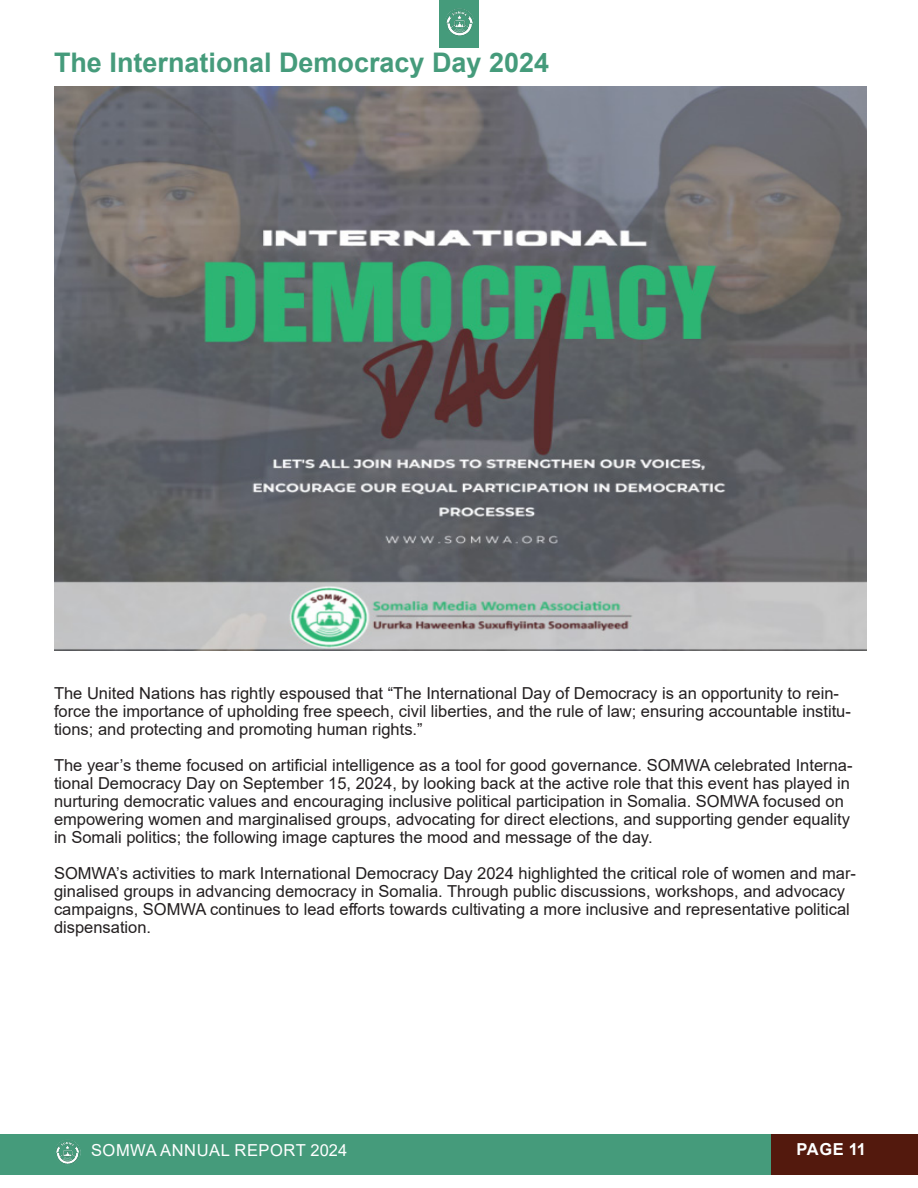
<style>
.page{position:relative;width:918px;height:1188px;background:#fff}
.page>*{position:absolute;margin:0;border:0;box-sizing:border-box;transform-origin:0 0}
.Heading{font:700 27px "Arial";color:#459b7b}
.t1{font:16.5px/18px "Arial";color:#231f20}
.t2{font:16.5px "Arial";letter-spacing:.035em;color:#fff}
.t3{font:700 16.5px "Arial";color:#fff}
</style>
<div class="page">
<div style="left:0;top:1134px;width:771px;height:40px;background:#459b7b"></div>
<div style="left:771px;top:1134px;width:147px;height:40px;background:#53190d"></div>
<div style="left:439px;top:0;width:40px;height:47px;background:#459b7b"></div>
<img style="left:445px;top:8px;width:29px;height:29px;border-radius:15px">
<img style="left:55px;top:1139px;width:26px;height:26px;border-radius:13px">
<img style="left:54px;top:86px;width:812px;height:564px">
<p class="Heading" style="left:54px;top:44px;width:497px">The International Democracy Day 2024</p>
<p class="t1" style="left:54px;top:684px;width:799px">The United Nations has rightly espoused that “The International Day of Democracy is an opportunity to rein&shy;force the importance of upholding free speech, civil liberties, and the rule of law; ensuring accountable institu&shy;tions; and protecting and promoting human rights.”</p>
<p class="t1" style="left:54px;top:756px;width:800px">The year’s theme focused on artificial intelligence as a tool for good governance. SOMWA celebrated Interna&shy;tional Democracy Day on September 15, 2024, by looking back at the active role that this event has played in nurturing democratic values and encouraging inclusive political participation in Somalia. SOMWA focused on empowering women and marginalised groups, advocating for direct elections, and supporting gender equality in Somali politics; the following image captures the mood and message of the day.</p>
<p class="t1" style="left:54px;top:864px;width:804px">SOMWA’s activities to mark International Democracy Day 2024 highlighted the critical role of women and mar&shy;ginalised groups in advancing democracy in Somalia. Through public discussions, workshops, and advocacy campaigns, SOMWA continues to lead efforts towards cultivating a more inclusive and representative political dispensation.</p>
<p class="t2" style="left:91px;top:1139px;width:258px">SOMWA ANNUAL REPORT 2024</p>
<p class="t3" style="left:797px;top:1138px;width:71px">PAGE 11</p>
</div>
